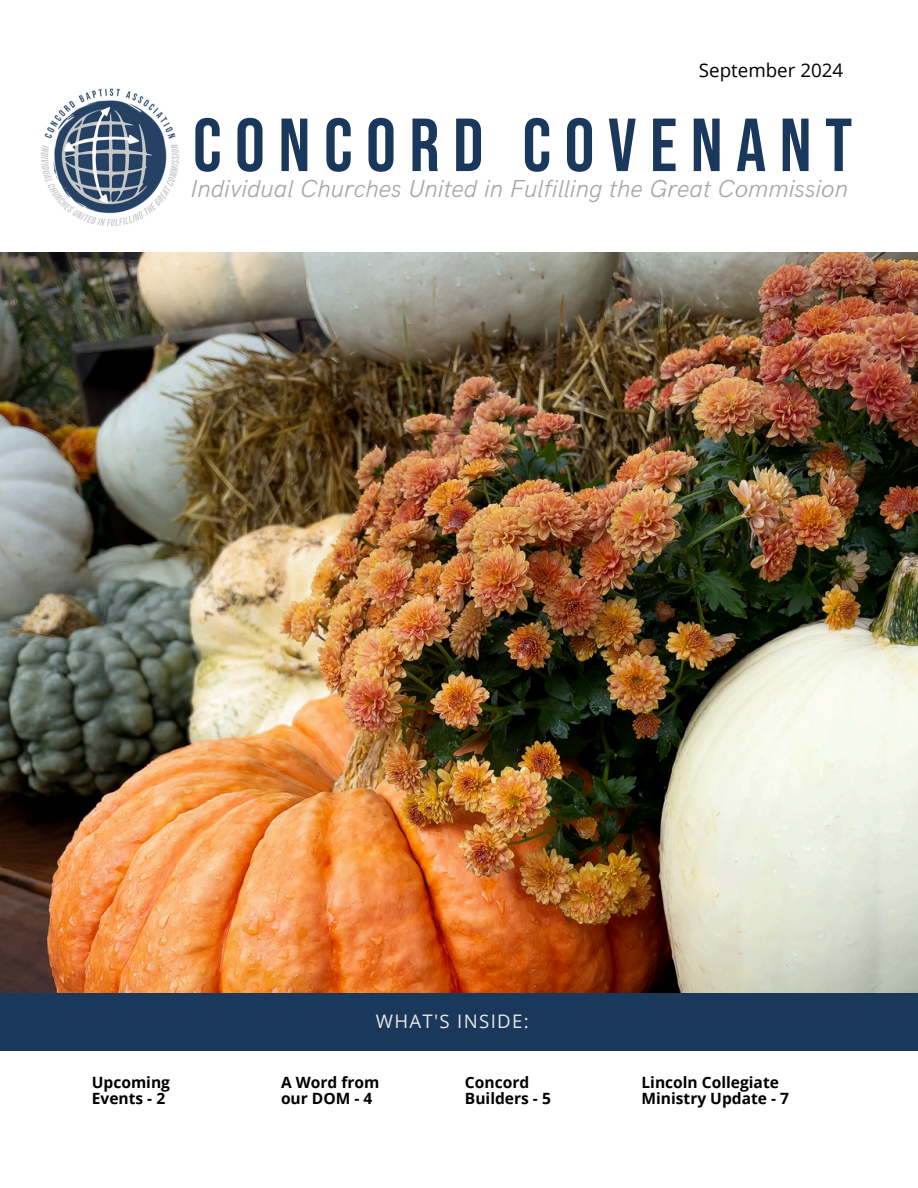
<style>
.page{position:relative;width:918px;height:1188px;background:#fff}
.page>*{position:absolute;margin:0;border:0;box-sizing:border-box;transform-origin:0 0}
.t1{font:75px "Bebas Neue";letter-spacing:.18em;color:#1a375c}
.t2{font:italic 300 24.6px "HK Grotesk";color:#a6a6a6}
.t3{font:18.75px "Open Sans";color:#000}
.t4{font:18.6px "Open Sans";letter-spacing:.07em;color:#e6e7e1}
.t5{font:700 15.6px/16.8px "Open Sans";color:#000}
</style>
<div class="page">
<img style="left:0;top:253px;width:918px;height:740px">
<img style="left:0;top:88px;width:219px;height:172px">
<div style="left:0;top:993px;width:918px;height:58px;background:#1a375c"></div>
<p class="t3" style="left:699px;top:58px;width:146px">September 2024</p>
<h1 class="t1" style="left:193px;top:103px;width:661px">CONCORD COVENANT</h1>
<h2 class="t2" style="left:190px;top:170px;width:659px">Individual Churches United in Fulfilling the Great Commission</h2>
<p class="t4" style="left:376px;top:1008px;width:154px">WHAT'S INSIDE:</p>
<p class="t5" style="left:92px;top:1073px;width:80px">Upcoming<br>Events - 2</p>
<p class="t5" style="left:281px;top:1073px;width:100px">A Word from our DOM - 4</p>
<p class="t5" style="left:641px;top:1073px;width:149px">Lincoln Collegiate<br>Ministry Update - 7</p>
<p class="t5" style="left:465px;top:1073px;width:87px">Concord<br>Builders - 5</p>
</div>
